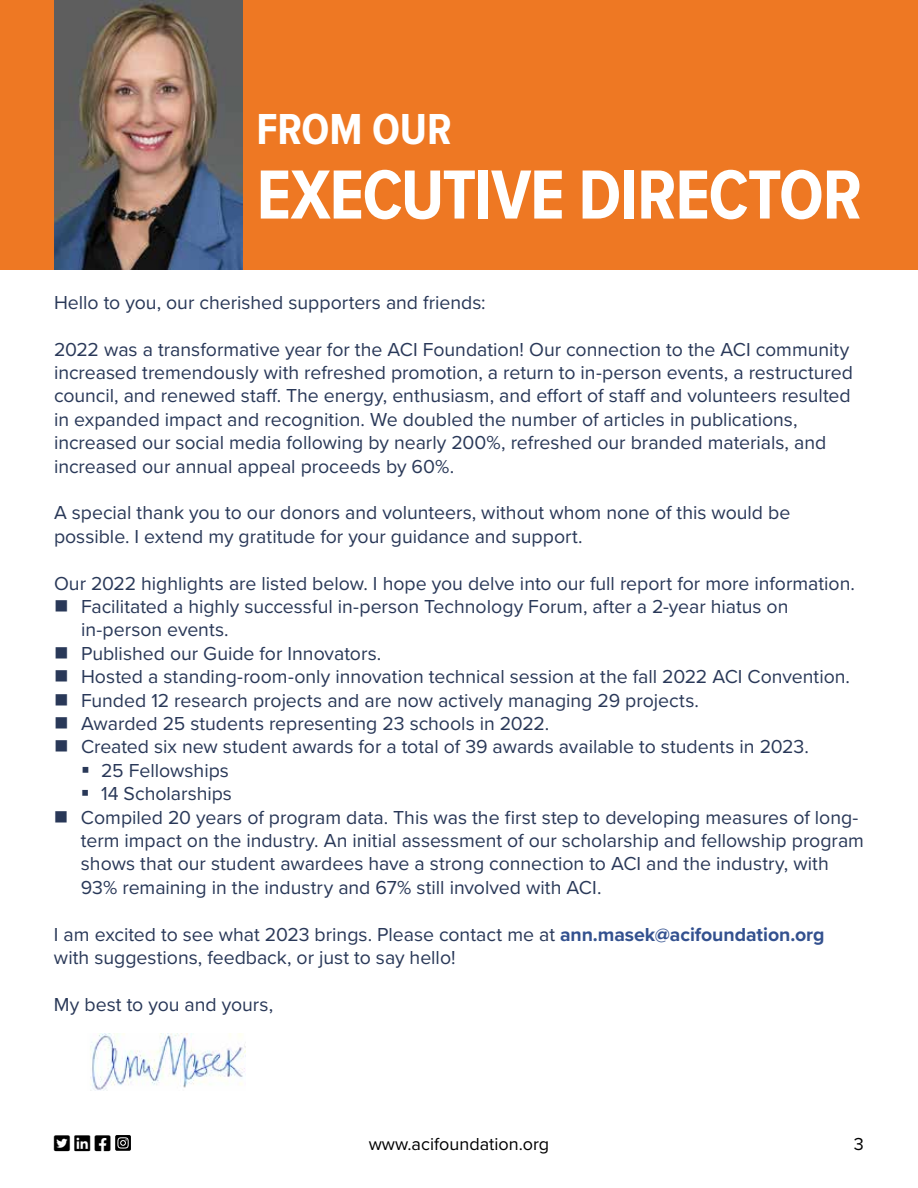
<style>
.page{position:relative;width:918px;height:1188px;background:#fff}
.page>*{position:absolute;margin:0;border:0;box-sizing:border-box;transform-origin:0 0}
.t1{font:700 72px "Proxima Nova Cond";letter-spacing:-.015em;color:#fff}
.t2{font:700 45px "Proxima Nova Cond";letter-spacing:-.005em;color:#fff}
.t3{font:19.5px/23.4px "Proxima Nova";color:#293858}
.t4{font:18px "Proxima Nova";color:#000}
.s1{font-weight:700;color:#33518f}
</style>
<div class="page">
<div style="left:0;top:0;width:918px;height:270px;background:#ee7823"></div>
<img style="left:54px;top:0;width:189px;height:270px">
<img style="left:90px;top:1033px;width:156px;height:58px">
<svg style="left:115px;top:1135px;width:16px;height:16px"></svg>
<h2 class="t2" style="left:256px;top:95px;width:197px">FROM OUR</h2>
<h1 class="t1" style="left:256px;top:142px;width:607px">EXECUTIVE DIRECTOR</h1>
<p class="t3" style="left:54px;top:290px;width:433px">Hello to you, our cherished supporters and friends:</p>
<p class="t3" style="left:54px;top:337px;width:801px">2022 was a transformative year for the ACI Foundation! Our connection to the ACI community increased tremendously with refreshed promotion, a return to in-person events, a restructured council, and renewed staff. The energy, enthusiasm, and effort of staff and volunteers resulted in expanded impact and recognition. We doubled the number of articles in publications, increased our social media following by nearly 200%, refreshed our branded materials, and increased our annual appeal proceeds by 60%.</p>
<p class="t3" style="left:54px;top:500px;width:738px">A special thank you to our donors and volunteers, without whom none of this would be possible. I extend my gratitude for your guidance and support.</p>
<p class="t3" style="left:54px;top:571px;width:802px">Our 2022 highlights are listed below. I hope you delve into our full report for more information.</p>
<p class="t3" style="left:81px;top:594px;width:709px">Facilitated a highly successful in-person Technology Forum, after a 2-year hiatus on</p>
<p class="t3" style="left:81px;top:617px;width:149px">in-person events.</p>
<p class="t3" style="left:81px;top:641px;width:302px">Published our Guide for Innovators.</p>
<p class="t3" style="left:81px;top:664px;width:771px">Hosted a standing-room-only innovation technical session at the fall 2022 ACI Convention.</p>
<p class="t3" style="left:81px;top:688px;width:619px">Funded 12 research projects and are now actively managing 29 projects.</p>
<p class="t3" style="left:81px;top:711px;width:470px">Awarded 25 students representing 23 schools in 2022.</p>
<p class="t3" style="left:81px;top:734px;width:729px">Created six new student awards for a total of 39 awards available to students in 2023.</p>
<p class="t3" style="left:101px;top:758px;width:129px">25 Fellowships</p>
<p class="t3" style="left:101px;top:781px;width:132px">14 Scholarships</p>
<p class="t3" style="left:81px;top:805px;width:779px">Compiled 20 years of program data. This was the first step to developing measures of long-</p>
<p class="t3" style="left:81px;top:828px;width:785px">term impact on the industry. An initial assessment of our scholarship and fellowship program</p>
<p class="t3" style="left:81px;top:851px;width:749px">shows that our student awardees have a strong connection to ACI and the industry, with</p>
<p class="t3" style="left:81px;top:875px;width:522px">93% remaining in the industry and 67% still involved with ACI.</p>
<p class="t3" style="left:54px;top:922px;width:772px">I am excited to see what 2023 brings. Please contact me at <span class="s1">ann.masek@acifoundation.org </span>with suggestions, feedback, or just to say hello!</p>
<p class="t3" style="left:54px;top:992px;width:221px">My best to you and yours,</p>
<p class="t4" style="left:369px;top:1130px;width:182px">www.acifoundation.org</p>
<p class="t4" style="left:854px;top:1130px;width:12px">3</p>
</div>
